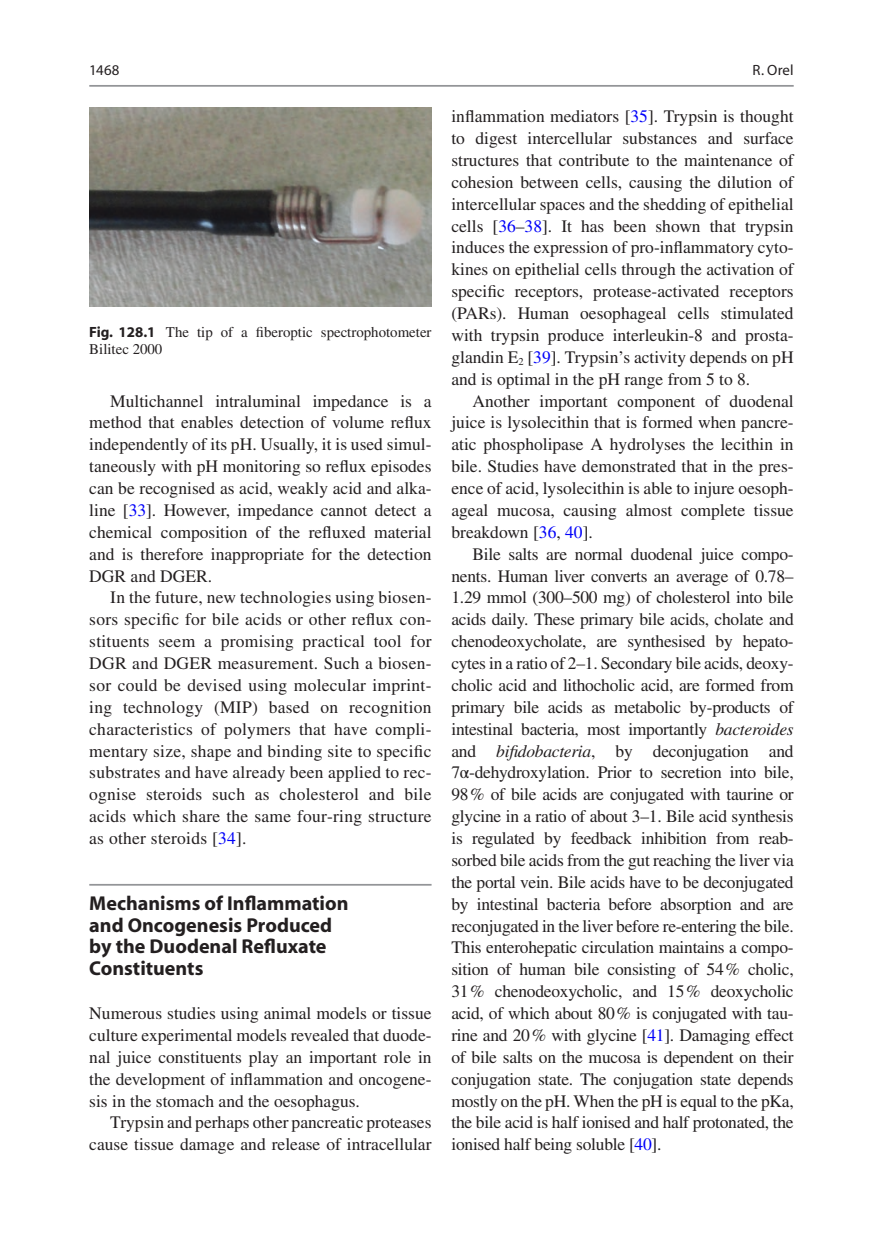
<style>
.page{position:relative;width:883px;height:1260px;background:#fff}
.page>*{position:absolute;margin:0;border:0;box-sizing:border-box;transform-origin:0 0}
.t1{font:700 20.12px/21.9px "Xnsfjf Myriad";color:#231f20}
.t2{font:17.5px/21.9px "Qjqqfv Times";color:#231f20;text-align:justify}
.t3{font:14.88px/17.5px "Qjqqfv Times";color:#231f20}
.t4{font:14.88px "Kwnrcd Myriad";color:#231f20}
.t5{font:14.88px "Nbpcns Myriad";color:#231f20}
.s1{font-family:"Xnsfjf Myriad";font-weight:700}
.s2{color:#0000fa}
.s3{font-family:"Rtrgbh Times";font-style:italic}
.s4{font-family:"Smlcxj STIX General"}
</style>
<div class="page">
<hr style="left:89px;top:884px;width:343px;height:2px;background:#939598">
<img style="left:89px;top:107px;width:343px;height:200px">
<hr style="left:89px;top:85px;width:705px;height:2px;background:#939598">
<p class="t5" style="left:89px;top:63px;width:32px">1468</p>
<p class="t3" style="left:89px;top:323px;width:344px"><span class="s1">Fig. 128.1</span> The tip of a fiberoptic spectrophotometer<br>Bilitec 2000</p>
<p class="t2" style="left:89px;top:390px;width:344px;text-indent:21px">Multichannel intraluminal impedance is a method that enables detection of volume reflux independently of its pH. Usually, it is used simul&shy;taneously with pH monitoring so reflux episodes can be recognised as acid, weakly acid and alka&shy;line [<span class="s2">33</span>]. However, impedance cannot detect a chemical composition of the refluxed material and is therefore inappropriate for the detection DGR and DGER.</p>
<p class="t2" style="left:89px;top:587px;width:344px;text-indent:21px">In the future, new technologies using biosen&shy;sors specific for bile acids or other reflux con&shy;stituents seem a promising practical tool for DGR and DGER measurement. Such a biosen&shy;sor could be devised using molecular imprint&shy;ing technology (MIP) based on recognition characteristics of polymers that have compli&shy;mentary size, shape and binding site to specific substrates and have already been applied to rec&shy;ognise steroids such as cholesterol and bile acids which share the same four-ring structure as other steroids [<span class="s2">34</span>].</p>
<p class="t1" style="left:89px;top:893px;width:261px">Mechanisms of Inflammation and Oncogenesis Produced by the Duodenal Refluxate<br>Constituents</p>
<p class="t2" style="left:89px;top:1002px;width:344px">Numerous studies using animal models or tissue culture experimental models revealed that duode&shy;nal juice constituents play an important role in the development of inflammation and oncogene&shy;sis in the stomach and the oesophagus.</p>
<p class="t2" style="left:89px;top:1112px;width:344px;text-align:right">Trypsin and perhaps other pancreatic proteases cause tissue damage and release of intracellular</p>
<p class="t4" style="left:753px;top:63px;width:43px">R. Orel</p>
<p class="t2" style="left:451px;top:105px;width:344px">inflammation mediators [<span class="s2">35</span>]. Trypsin is thought to digest intercellular substances and surface structures that contribute to the maintenance of cohesion between cells, causing the dilution of intercellular spaces and the shedding of epithelial cells [<span class="s2">36</span>–<span class="s2">38</span>]. It has been shown that trypsin induces the expression of pro-inflammatory cyto&shy;kines on epithelial cells through the activation of specific receptors, protease-activated receptors (PARs). Human oesophageal cells stimulated with trypsin produce interleukin-8 and prosta&shy;glandin E<sub>2</sub> [<span class="s2">39</span>]. Trypsin’s activity depends on pH and is optimal in the pH range from 5 to 8.</p>
<p class="t2" style="left:451px;top:390px;width:344px;text-indent:21px">Another important component of duodenal juice is lysolecithin that is formed when pancre&shy;atic phospholipase A hydrolyses the lecithin in bile. Studies have demonstrated that in the pres&shy;ence of acid, lysolecithin is able to injure oesoph&shy;ageal mucosa, causing almost complete tissue breakdown [<span class="s2">36</span>, <span class="s2">40</span>].</p>
<p class="t2" style="left:451px;top:543px;width:344px;text-indent:21px">Bile salts are normal duodenal juice compo&shy;nents. Human liver converts an average of 0.78– 1.29 mmol (300–500 mg) of cholesterol into bile acids daily. These primary bile acids, cholate and chenodeoxycholate, are synthesised by hepato&shy;cytes in a ratio of 2–1. Secondary bile acids, deoxy&shy;cholic acid and lithocholic acid, are formed from primary bile acids as metabolic by-products of intestinal bacteria, most importantly <span class="s3">bacteroides </span>and <span class="s3">bifidobacteria</span>, by deconjugation and 7<span class="s4">α</span>-dehydroxylation. Prior to secretion into bile, 98% of bile acids are conjugated with taurine or glycine in a ratio of about 3–1. Bile acid synthesis is regulated by feedback inhibition from reab&shy;sorbed bile acids from the gut reaching the liver via the portal vein. Bile acids have to be deconjugated by intestinal bacteria before absorption and are reconjugated in the liver before re-entering the bile.<br>This enterohepatic circulation maintains a compo&shy;sition of human bile consisting of 54% cholic, 31% chenodeoxycholic, and 15% deoxycholic acid, of which about 80% is conjugated with tau&shy;rine and 20% with glycine [<span class="s2">41</span>]. Damaging effect of bile salts on the mucosa is dependent on their conjugation state. The conjugation state depends mostly on the pH. When the pH is equal to the pKa, the bile acid is half ionised and half protonated, the ionised half being soluble [<span class="s2">40</span>].</p>
</div>
